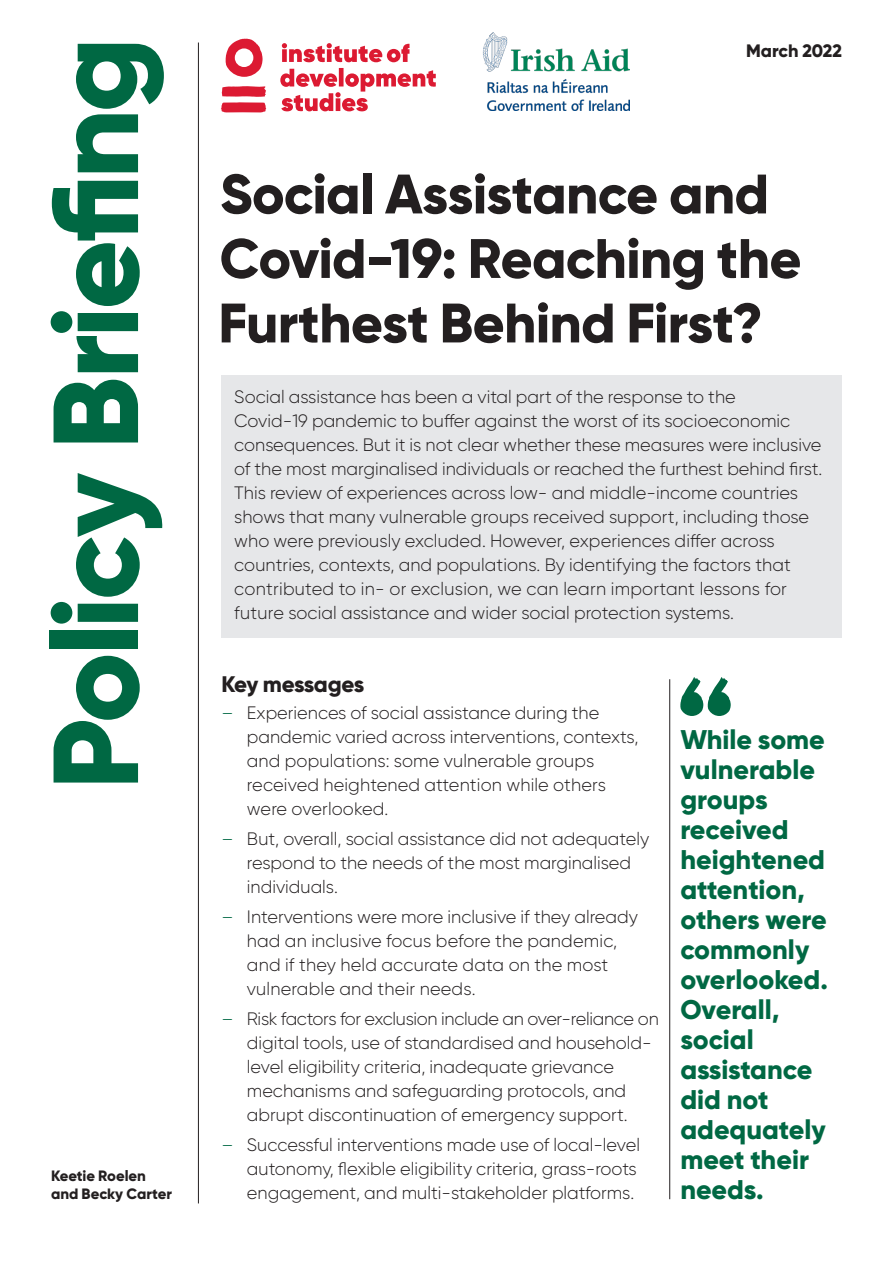
<style>
.page{position:relative;width:893px;height:1263px;background:#fff}
.page>*{position:absolute;margin:0;border:0;box-sizing:border-box;transform-origin:0 0}
.t1{font:800 120.75px "Gilroy";letter-spacing:-.025em;color:#006843}
.t2{font:800 55.5px/64.5px "Gilroy";letter-spacing:-.015em;color:#231f20}
.t3{font:800 27px/30px "Gilroy";color:#006843}
.t4{font:800 22.5px "Gilroy";letter-spacing:-.03em;color:#231f20}
.t5{font:300 18px/24px "Gilroy";color:#231f20}
.t6{font:800 18px "Gilroy";letter-spacing:-.005em;color:#231f20}
.t7{font:800 15px/18px "Gilroy";color:#231f20}
.s1{color:#006843}
</style>
<div class="page">
<hr style="left:198px;top:43px;width:1px;height:1160px;background:#231f20">
<svg style="left:221px;top:39px;width:215px;height:73px"></svg>
<div style="left:221px;top:376px;width:621px;height:262px;background:#e6e7e9"></div>
<img style="left:483px;top:33px;width:146px;height:77px">
<svg style="left:680px;top:677px;width:51px;height:39px"></svg>
<hr style="left:669px;top:679px;width:1px;height:520px;background:#231f20">
<h1 class="t1" style="left:20px;top:790px;width:754px;rotate:-90deg">Policy Briefing</h1>
<p class="t6" style="left:746px;top:39px;width:97px">March 2022</p>
<h2 class="t2" style="left:218px;top:161px;width:585px">Social Assistance and<br>Covid-19: Reaching the<br>Furthest Behind First?</h2>
<p class="t5" style="left:234px;top:384px;width:590px">Social assistance has been a vital part of the response to the<br>Covid-19 pandemic to buffer against the worst of its socioeconomic consequences. But it is not clear whether these measures were inclusive of the most marginalised individuals or reached the furthest behind first.<br>This review of experiences across low- and middle-income countries shows that many vulnerable groups received support, including those who were previously excluded. However, experiences differ across countries, contexts, and populations. By identifying the factors that contributed to in- or exclusion, we can learn important lessons for future social assistance and wider social protection systems.</p>
<p class="t4" style="left:221px;top:670px;width:145px">Key messages</p>
<p class="t5" style="left:247px;top:701px;width:393px;text-indent:-26px"><span class="s1">–</span> Experiences of social assistance during the pandemic varied across interventions, contexts, and populations: some vulnerable groups received heightened attention while others were overlooked.</p>
<p class="t5" style="left:247px;top:827px;width:404px;text-indent:-26px"><span class="s1">–</span> But, overall, social assistance did not adequately respond to the needs of the most marginalised individuals.</p>
<p class="t5" style="left:247px;top:905px;width:392px;text-indent:-26px"><span class="s1">–</span> Interventions were more inclusive if they already had an inclusive focus before the pandemic, and if they held accurate data on the most vulnerable and their needs.</p>
<p class="t5" style="left:247px;top:1007px;width:414px;text-indent:-26px"><span class="s1">–</span> Risk factors for exclusion include an over-reliance on digital tools, use of standardised and household&shy;level eligibility criteria, inadequate grievance mechanisms and safeguarding protocols, and abrupt discontinuation of emergency support.</p>
<p class="t5" style="left:247px;top:1133px;width:395px;text-indent:-26px"><span class="s1">–</span> Successful interventions made use of local-level autonomy, flexible eligibility criteria, grass-roots engagement, and multi-stakeholder platforms.</p>
<h3 class="t3" style="left:680px;top:724px;width:149px">While some vulnerable groups received heightened attention, others were commonly overlooked.<br>Overall, social assistance did not adequately meet their needs.</h3>
<p class="t7" style="left:51px;top:1167px;width:122px">Keetie Roelen and Becky Carter</p>
</div>
